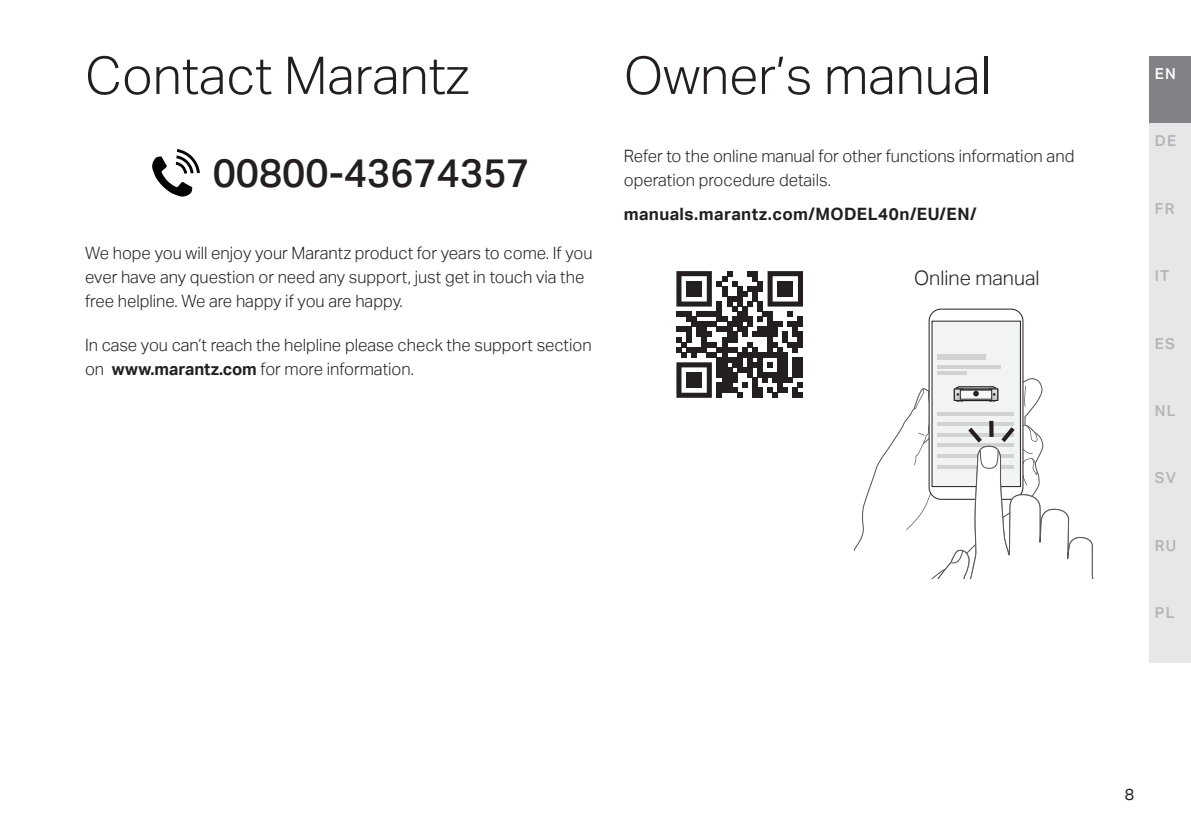
<style>
.page{position:relative;width:1191px;height:840px;background:#fff}
.page>*{position:absolute;margin:0;border:0;box-sizing:border-box;transform-origin:0 0}
.t1{font:300 52px "Aktiv Grotesk";color:#231f20}
.t2{font:500 40px "Aktiv Grotesk";color:#231f20}
.t3{font:300 20px "Aktiv Grotesk";color:#231f20}
.t4{font:300 17px/24px "Aktiv Grotesk";color:#231f20}
.t5{font:700 17px "Aktiv Grotesk";letter-spacing:.02em;color:#231f20}
.t6{font:16px "Aktiv Grotesk";color:#231f20}
.t7{font:500 15.2px "Aktiv Grotesk";letter-spacing:.1em;color:#b2b3b7}
.t8{font:500 15.2px "Aktiv Grotesk";color:#fff}
.s1{font-weight:700}
</style>
<div class="page">
<div style="left:1148px;top:56px;width:43px;height:67px;background:#808285"></div>
<div style="left:1148px;top:123px;width:43px;height:68px;background:#e6e7e9"></div>
<div style="left:1148px;top:191px;width:43px;height:67px;background:#e6e7e9"></div>
<div style="left:1148px;top:258px;width:43px;height:67px;background:#e6e7e9"></div>
<div style="left:1148px;top:325px;width:43px;height:68px;background:#e6e7e9"></div>
<div style="left:1148px;top:393px;width:43px;height:67px;background:#e6e7e9"></div>
<div style="left:1148px;top:460px;width:43px;height:67px;background:#e6e7e9"></div>
<div style="left:1148px;top:527px;width:43px;height:68px;background:#e6e7e9"></div>
<div style="left:1148px;top:595px;width:43px;height:67px;background:#e6e7e9"></div>
<svg style="left:929px;top:309px;width:94px;height:190px"></svg>
<div style="left:928px;top:308px;width:95px;height:191px;border:1px solid #231f20;border-radius:12px"></div>
<div style="left:932px;top:321px;width:88px;height:165px;background:#f2f3f4"></div>
<div style="left:937px;top:354px;width:48px;height:5px;background:#d1d2d4"></div>
<svg style="left:937px;top:365px;width:63px;height:3px"></svg>
<hr style="left:937px;top:371px;width:29px;height:4px;background:#d1d2d4">
<svg style="left:854px;top:376px;width:239px;height:201px"></svg>
<svg style="left:676px;top:271px;width:127px;height:126px"></svg>
<svg style="left:152px;top:149px;width:48px;height:47px"></svg>
<h1 class="t1" style="left:85px;top:45px;width:385px">Contact Marantz</h1>
<h2 class="t2" style="left:213px;top:150px;width:318px">00800-43674357</h2>
<p class="t4" style="left:85px;top:240px;width:509px">We hope you will enjoy your Marantz product for years to come. If you ever have any question or need any support, just get in touch via the free helpline. We are happy if you are happy.</p>
<p class="t4" style="left:85px;top:332px;width:508px">In case you can’t reach the helpline please check the support section on <span class="s1">www.marantz.com</span> for more information.</p>
<h1 class="t1" style="left:624px;top:45px;width:369px">Owner’s manual</h1>
<p class="t4" style="left:624px;top:144px;width:452px">Refer to the online manual for other functions information and operation procedure details.</p>
<p class="t5" style="left:624px;top:204px;width:354px">manuals.marantz.com/MODEL40n/EU/EN/</p>
<p class="t3" style="left:914px;top:266px;width:127px">Online manual</p>
<p class="t8" style="left:1154px;top:64px;width:23px">EN</p>
<p class="t7" style="left:1154px;top:132px;width:23px">DE</p>
<p class="t7" style="left:1154px;top:199px;width:21px">FR</p>
<p class="t7" style="left:1154px;top:267px;width:16px">IT</p>
<p class="t7" style="left:1154px;top:334px;width:22px">ES</p>
<p class="t7" style="left:1154px;top:401px;width:22px">NL</p>
<p class="t7" style="left:1154px;top:469px;width:23px">SV</p>
<p class="t7" style="left:1154px;top:536px;width:23px">RU</p>
<p class="t7" style="left:1154px;top:603px;width:21px">PL</p>
<p class="t6" style="left:1124px;top:785px;width:11px">8</p>
</div>
